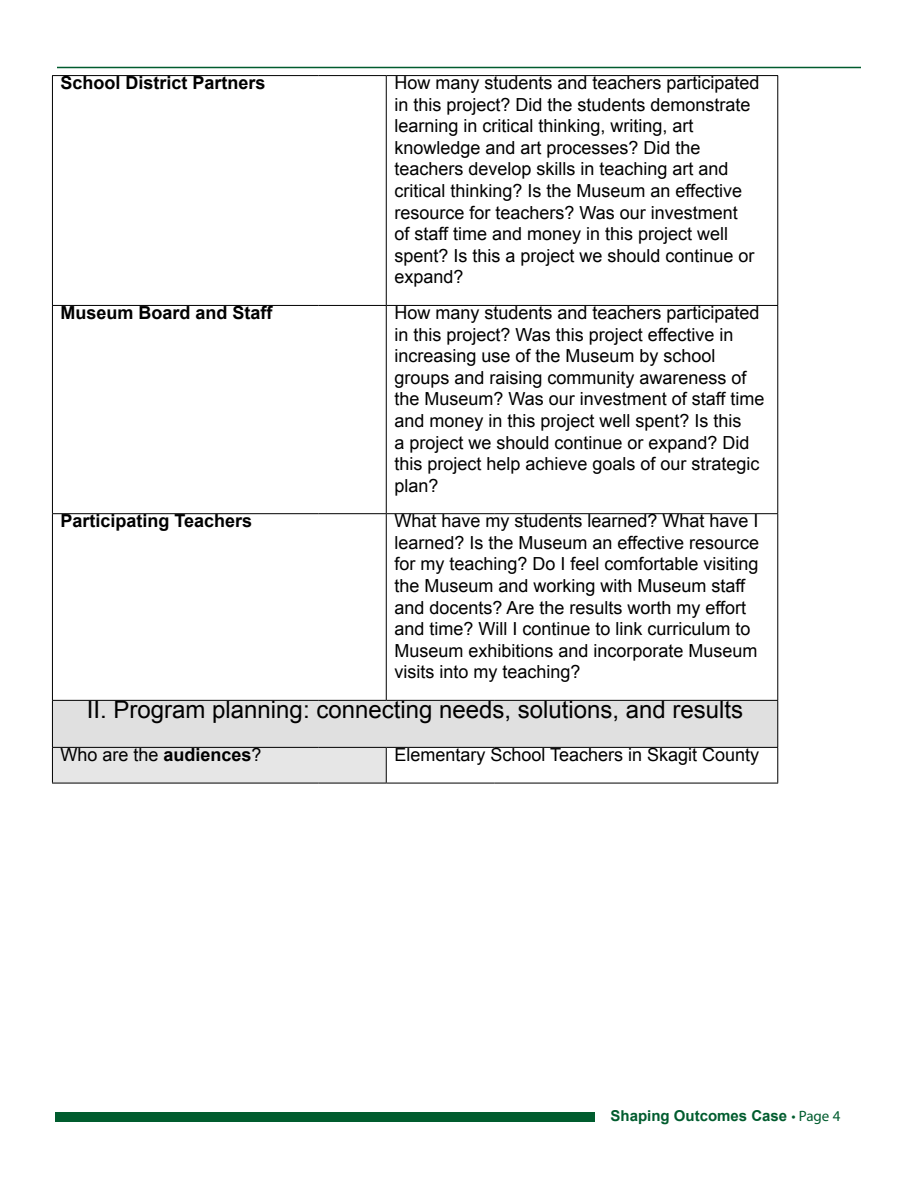
<style>
.page{position:relative;width:918px;height:1188px;background:#fff}
.page>*{position:absolute;margin:0;border:0;box-sizing:border-box;transform-origin:0 0}
.t1{font:24px "Arial";color:#000}
.t2{font:18px/21.6px "Arial";color:#000}
.t3{font:700 18px "Arial";color:#000}
.t4{font:700 15px "Arial";color:#005c2e}
.s1{font-weight:700}
.s2{font-family:"Myriad Pro";font-weight:400}
</style>
<div class="page">
<hr style="left:57px;top:67px;width:804px;height:1px;background:#005c2e">
<div style="left:56px;top:1113px;width:540px;height:9px;background:#005c2e"></div>
<div style="left:52px;top:700px;width:726px;height:47px;background:#e0e0e0"></div>
<div style="left:52px;top:747px;width:334px;height:36px;background:#e6e6e6"></div>
<hr style="left:52px;top:75px;width:267px;height:1px;background:#000">
<hr style="left:52px;top:76px;width:1px;height:229px;background:#000">
<hr style="left:319px;top:75px;width:67px;height:1px;background:#000">
<hr style="left:386px;top:75px;width:108px;height:1px;background:#000">
<hr style="left:386px;top:76px;width:1px;height:229px;background:#000">
<hr style="left:494px;top:75px;width:284px;height:1px;background:#000">
<hr style="left:777px;top:76px;width:1px;height:229px;background:#000">
<hr style="left:52px;top:305px;width:267px;height:1px;background:#000">
<hr style="left:52px;top:306px;width:1px;height:207px;background:#000">
<hr style="left:319px;top:305px;width:67px;height:1px;background:#000">
<hr style="left:386px;top:305px;width:108px;height:1px;background:#000">
<hr style="left:386px;top:306px;width:1px;height:207px;background:#000">
<hr style="left:494px;top:305px;width:284px;height:1px;background:#000">
<hr style="left:777px;top:306px;width:1px;height:207px;background:#000">
<hr style="left:52px;top:513px;width:267px;height:1px;background:#000">
<hr style="left:52px;top:514px;width:1px;height:186px;background:#000">
<hr style="left:319px;top:513px;width:67px;height:1px;background:#000">
<hr style="left:386px;top:513px;width:108px;height:1px;background:#000">
<hr style="left:386px;top:514px;width:1px;height:186px;background:#000">
<hr style="left:494px;top:513px;width:284px;height:1px;background:#000">
<hr style="left:777px;top:514px;width:1px;height:186px;background:#000">
<hr style="left:52px;top:700px;width:267px;height:1px;background:#000">
<hr style="left:52px;top:701px;width:1px;height:46px;background:#000">
<hr style="left:319px;top:700px;width:67px;height:1px;background:#000">
<hr style="left:386px;top:700px;width:108px;height:1px;background:#000">
<hr style="left:494px;top:700px;width:284px;height:1px;background:#000">
<hr style="left:777px;top:701px;width:1px;height:46px;background:#000">
<hr style="left:52px;top:747px;width:267px;height:1px;background:#000">
<hr style="left:52px;top:748px;width:1px;height:35px;background:#000">
<hr style="left:319px;top:747px;width:67px;height:1px;background:#000">
<hr style="left:386px;top:747px;width:108px;height:1px;background:#000">
<hr style="left:386px;top:748px;width:1px;height:35px;background:#000">
<hr style="left:494px;top:747px;width:284px;height:1px;background:#000">
<hr style="left:777px;top:748px;width:1px;height:35px;background:#000">
<hr style="left:386px;top:783px;width:108px;height:1px;background:#000">
<hr style="left:494px;top:783px;width:284px;height:1px;background:#000">
<hr style="left:52px;top:783px;width:267px;height:1px;background:#000">
<hr style="left:319px;top:783px;width:67px;height:1px;background:#000">
<p class="t3" style="left:61px;top:71px;width:207px">School District Partners</p>
<p class="t2" style="left:394px;top:72px;width:367px">How many students and teachers participated in this project? Did the students demonstrate learning in critical thinking, writing, art knowledge and art processes? Did the teachers develop skills in teaching art and critical thinking? Is the Museum an effective resource for teachers? Was our investment</p>
<p class="t2" style="left:394px;top:223px;width:362px">of staff time and money in this project well spent? Is this a project we should continue or expand?</p>
<p class="t3" style="left:61px;top:301px;width:214px">Museum Board and Staff</p>
<p class="t2" style="left:394px;top:302px;width:372px">How many students and teachers participated in this project? Was this project effective in increasing use of the Museum by school groups and raising community awareness of the Museum? Was our investment of staff time and money in this project well spent? Is this<br>a project we should continue or expand? Did this project help achieve goals of our strategic plan?</p>
<p class="t3" style="left:61px;top:509px;width:193px">Participating Teachers</p>
<p class="t2" style="left:394px;top:510px;width:366px">What have my students learned? What have I</p>
<p class="t2" style="left:394px;top:532px;width:366px">learned? Is the Museum an effective resource for my teaching? Do I feel comfortable visiting the Museum and working with Museum staff and docents? Are the results worth my effort and time? Will I continue to link curriculum to Museum exhibitions and incorporate Museum visits into my teaching?</p>
<p class="t1" style="left:87px;top:694px;width:658px">II. Program planning: connecting needs, solutions, and results</p>
<p class="t2" style="left:61px;top:744px;width:203px">Who are the <span class="s1">audiences</span>?</p>
<p class="t2" style="left:394px;top:744px;width:366px">Elementary School Teachers in Skagit County</p>
<p class="t4" style="left:610px;top:1106px;width:231px">Shaping Outcomes Case <span class="s2">• Page 4</span></p>
</div>
